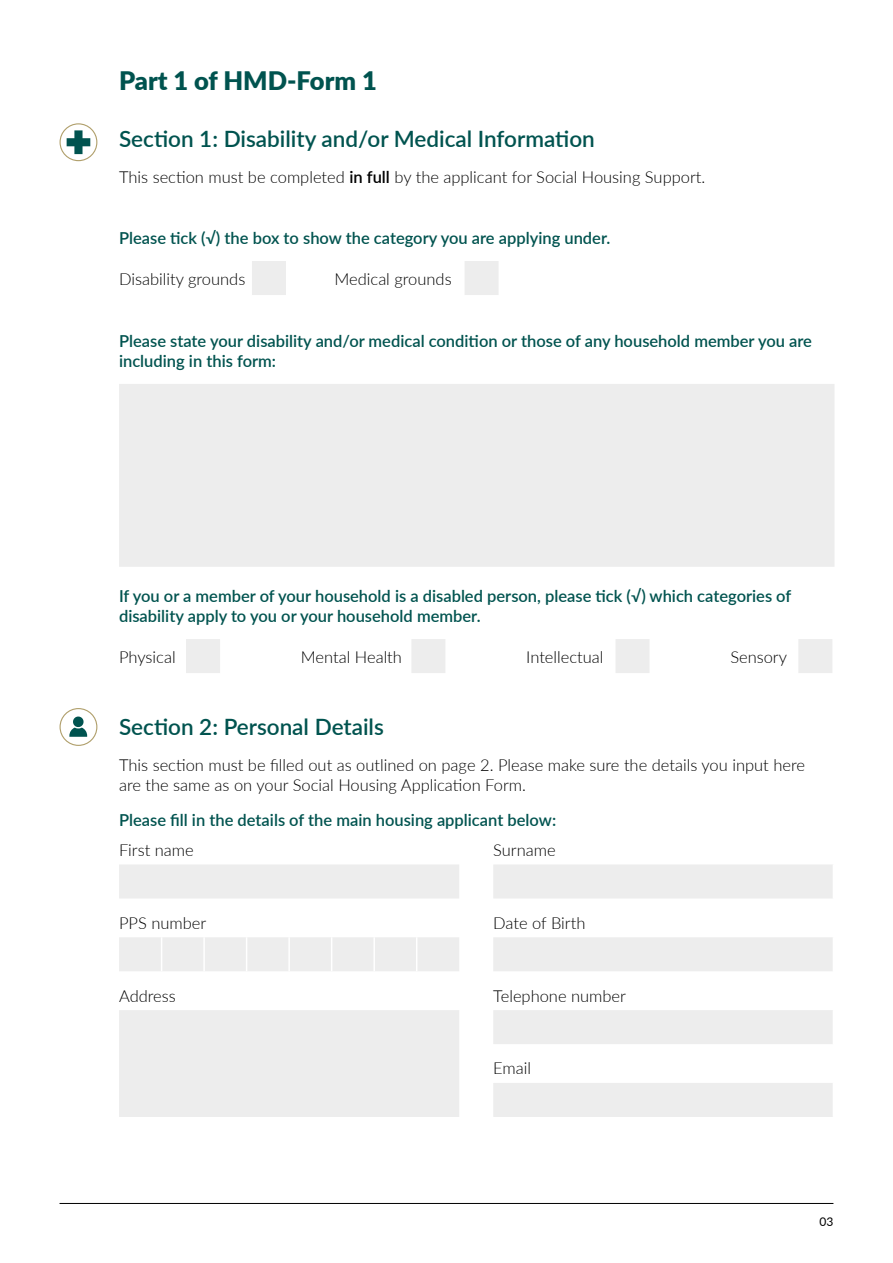
<style>
.page{position:relative;width:893px;height:1263px;background:#fff}
.page>*{position:absolute;margin:0;border:0;box-sizing:border-box;transform-origin:0 0}
.t1{font:900 25.5px "Lato";color:#00534f}
.t2{font:600 22.5px "Lato";color:#00534f}
.t3{font:300 16.5px/19.8px "Lato";color:#000}
.t4{font:600 16.5px/19.8px "Lato";color:#00534f}
.t5{font:12px "Lato";color:#000}
.s1{font-weight:600}
</style>
<div class="page">
<hr style="left:60px;top:1203px;width:773px;height:1px;background:#000">
<svg style="left:119px;top:261px;width:715px;height:306px;fill:#ededed"></svg>
<svg style="left:186px;top:639px;width:646px;height:34px"></svg>
<svg style="left:119px;top:865px;width:714px;height:252px;fill:#ededed"></svg>
<hr style="left:161px;top:937px;width:1px;height:34px;background:#fff">
<hr style="left:203px;top:937px;width:2px;height:34px;background:#fff">
<hr style="left:246px;top:937px;width:1px;height:34px;background:#fff">
<hr style="left:288px;top:937px;width:2px;height:34px;background:#fff">
<hr style="left:331px;top:937px;width:1px;height:34px;background:#fff">
<hr style="left:373px;top:937px;width:2px;height:34px;background:#fff">
<hr style="left:416px;top:937px;width:1px;height:34px;background:#fff">
<svg style="left:67px;top:130px;width:23px;height:24px"></svg>
<div style="left:60px;top:123px;width:37px;height:38px;border:1px solid #b09f6b;border-radius:50%"></div>
<div style="left:60px;top:708px;width:37px;height:38px;border:1px solid #b09f6b;border-radius:50%"></div>
<svg style="left:69px;top:716px;width:18px;height:21px"></svg>
<h1 class="t1" style="left:119px;top:61px;width:259px">Part 1 of HMD-Form 1</h1>
<h2 class="t2" style="left:119px;top:122px;width:477px">Section 1: Disability and/or Medical Information</h2>
<p class="t3" style="left:119px;top:167px;width:588px">This section must be completed <span class="s1">in full</span> by the applicant for Social Housing Support.</p>
<p class="t4" style="left:119px;top:227px;width:493px">Please tick (√) the box to show the category you are applying under.</p>
<p class="t3" style="left:119px;top:268px;width:128px">Disability grounds</p>
<p class="t3" style="left:334px;top:268px;width:119px">Medical grounds</p>
<p class="t4" style="left:119px;top:330px;width:694px">Please state your disability and/or medical condition or those of any household member you are including in this form:</p>
<p class="t4" style="left:119px;top:586px;width:674px">If you or a member of your household is a disabled person, please tick (√) which categories of disability apply to you or your household member.</p>
<p class="t3" style="left:119px;top:646px;width:58px">Physical</p>
<p class="t3" style="left:301px;top:646px;width:103px">Mental Health</p>
<p class="t3" style="left:526px;top:646px;width:79px">Intellectual</p>
<p class="t3" style="left:730px;top:646px;width:58px">Sensory</p>
<h2 class="t2" style="left:119px;top:710px;width:266px">Section 2: Personal Details</h2>
<p class="t3" style="left:119px;top:755px;width:687px">This section must be filled out as outlined on page 2. Please make sure the details you input here are the same as on your Social Housing Application Form.</p>
<p class="t4" style="left:119px;top:809px;width:439px">Please fill in the details of the main housing applicant below:</p>
<p class="t3" style="left:119px;top:839px;width:76px">First name</p>
<p class="t3" style="left:493px;top:839px;width:64px">Surname</p>
<p class="t3" style="left:119px;top:912px;width:89px">PPS number</p>
<p class="t3" style="left:493px;top:912px;width:94px">Date of Birth</p>
<p class="t3" style="left:119px;top:985px;width:58px">Address</p>
<p class="t3" style="left:493px;top:985px;width:134px">Telephone number</p>
<p class="t3" style="left:493px;top:1058px;width:39px">Email</p>
<p class="t5" style="left:819px;top:1213px;width:15px">03</p>
</div>
